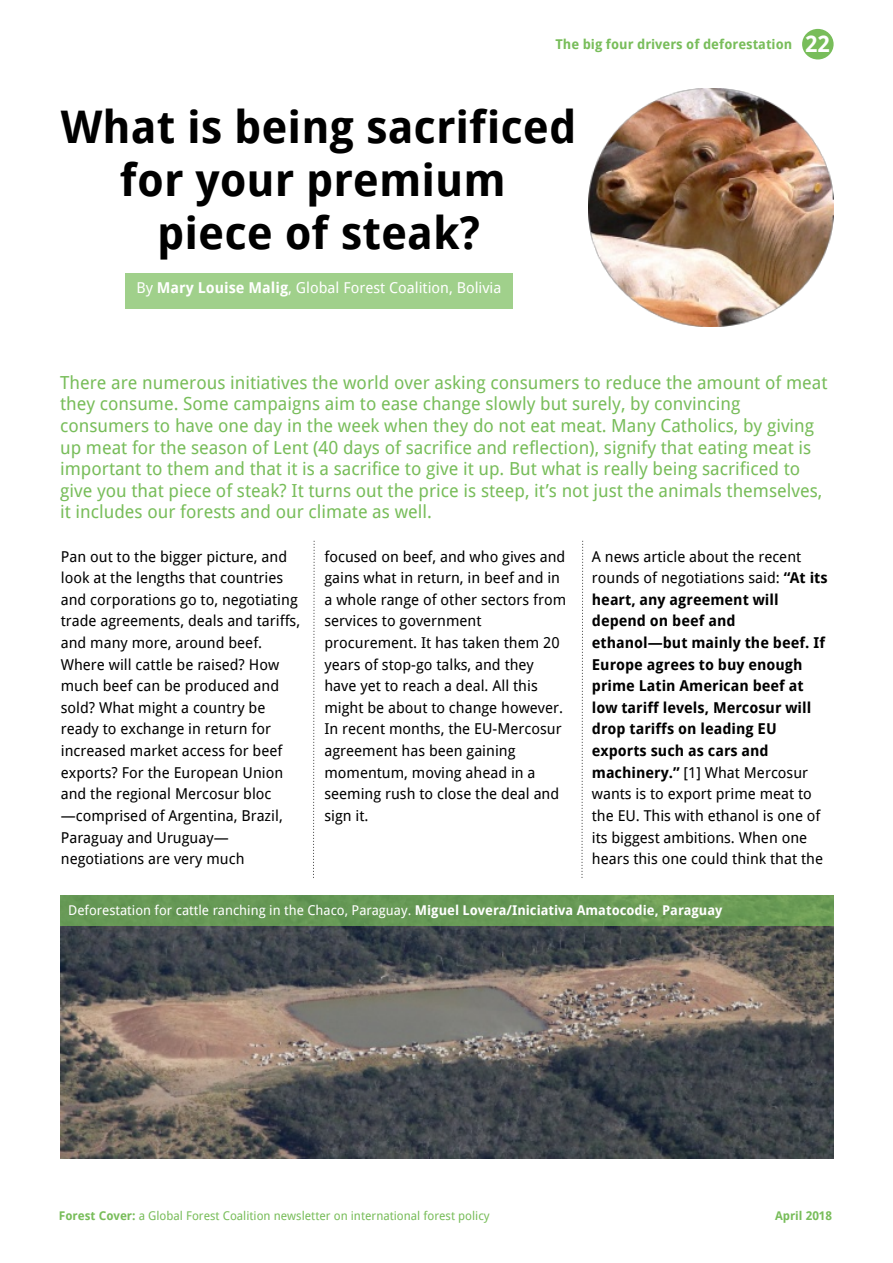
<style>
.page{position:relative;width:893px;height:1263px;background:#fff}
.page>*{position:absolute;margin:0;border:0;box-sizing:border-box;transform-origin:0 0}
.t1{font:700 45px/52.7px "Droid Sans";color:#000;text-align:center}
.t2{font:700 22.5px "Droid Sans";color:#fff}
.t3{font:18px/21.6px "Droid Sans";color:#78bd5a}
.t4{font:15px/21.6px "Droid Sans";color:#000}
.t5{font:700 15px/21.6px "Droid Sans";color:#000}
.t6{font:15px "Droid Sans";color:#fff}
.t7{font:13.5px "Droid Sans";color:#fff}
.t8{font:700 13.5px "Droid Sans";color:#78bd5a}
.t9{font:12px "Droid Sans";color:#78bd5a}
.t10{font:700 12px "Droid Sans";color:#78bd5a}
.s1{font-weight:700}
.s2{font-weight:400}
</style>
<div class="page">
<div style="left:802px;top:29px;width:32px;height:30px;background:#78bd5a;border-radius:50%"></div>
<div style="left:125px;top:273px;width:387px;height:36px;background:#a0d08b"></div>
<img style="left:589px;top:88px;width:245px;height:239px">
<svg style="left:313px;top:540px;width:2px;height:338px"></svg>
<svg style="left:581px;top:540px;width:2px;height:338px"></svg>
<img style="left:60px;top:926px;width:773px;height:232px">
<div style="left:60px;top:895px;width:773px;height:31px;background:#679956"></div>
<p class="t8" style="left:555px;top:36px;width:238px">The big four drivers of deforestation</p>
<h2 class="t2" style="left:805px;top:31px;width:26px">22</h2>
<h1 class="t1" style="left:61px;top:101px;width:517px">What is being sacrificed for your premium<br>piece of steak?</h1>
<p class="t6" style="left:136px;top:279px;width:367px">By <span class="s1">Mary Louise Malig</span>, Global Forest Coalition, Bolivia</p>
<p class="t3" style="left:60px;top:372px;width:769px">There are numerous initiatives the world over asking consumers to reduce the amount of meat they consume. Some campaigns aim to ease change slowly but surely, by convincing consumers to have one day in the week when they do not eat meat. Many Catholics, by giving up meat for the season of Lent (40 days of sacrifice and reflection), signify that eating meat is important to them and that it is a sacrifice to give it up. But what is really being sacrificed to give you that piece of steak? It turns out the price is steep, it’s not just the animals themselves, it includes our forests and our climate as well.</p>
<p class="t4" style="left:61px;top:546px;width:241px">Pan out to the bigger picture, and look at the lengths that countries and corporations go to, negotiating trade agreements, deals and tariffs, and many more, around beef.<br>Where will cattle be raised? How much beef can be produced and sold? What might a country be ready to exchange in return for increased market access for beef exports? For the European Union and the regional Mercosur bloc —comprised of Argentina, Brazil,<br>Paraguay and Uruguay— negotiations are very much</p>
<p class="t4" style="left:324px;top:546px;width:243px">focused on beef, and who gives and gains what in return, in beef and in a whole range of other sectors from services to government procurement. It has taken them 20 years of stop-go talks, and they have yet to reach a deal. All this might be about to change however.<br>In recent months, the EU-Mercosur agreement has been gaining momentum, moving ahead in a seeming rush to close the deal and sign it.</p>
<p class="t5" style="left:592px;top:546px;width:237px"><span class="s2">A news article about the recent rounds of negotiations said:</span> “At its heart, any agreement will depend on beef and ethanol—but mainly the beef. If<br>Europe agrees to buy enough prime Latin American beef at low tariff levels, Mercosur will drop tariffs on leading EU exports such as cars and machinery.” <span class="s2">[1] What Mercosur wants is to export prime meat to the EU. This with ethanol is one of its biggest ambitions. When one hears this one could think that the</span></p>
<p class="t7" style="left:68px;top:902px;width:656px">Deforestation for cattle ranching in the Chaco, Paraguay. <span class="s1">Miguel Lovera/Iniciativa Amatocodie, Paraguay</span></p>
<p class="t9" style="left:59px;top:1209px;width:432px"><span class="s1">Forest Cover:</span> a Global Forest Coalition newsletter on international forest policy</p>
<p class="t10" style="left:775px;top:1209px;width:59px">April 2018</p>
</div>
